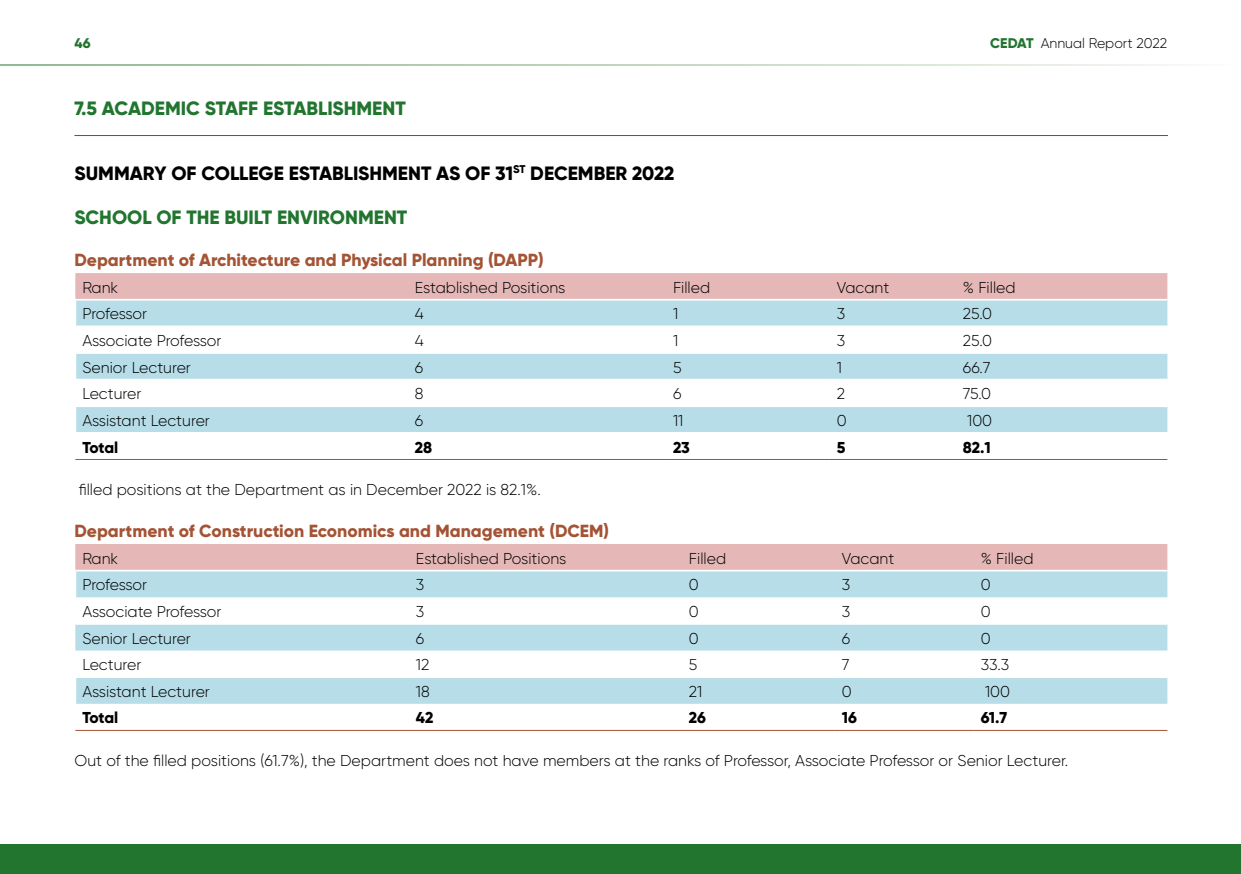
<style>
.page{position:relative;width:1241px;height:874px;background:#fff}
.page>*{position:absolute;margin:0;border:0;box-sizing:border-box;transform-origin:0 0}
.t1{font:800 19.25px "Gilroy";color:#21752f}
.t2{font:800 19.25px "Gilroy";color:#000}
.t3{font:800 17.5px "Gilroy";color:#a45334}
.t4{font:300 15.75px "Gilroy";color:#000}
.t5{font:800 15.75px "Gilroy";letter-spacing:-.01em;color:#000}
.t6{font:300 15.75px "Gilroy";letter-spacing:-.02em;color:#000}
.t7{font:300 14px "Gilroy";color:#000}
.t8{font:800 14px "Gilroy";color:#21752f}
.s1{font-weight:800;color:#21752f}
</style>
<div class="page">
<div style="left:0;top:843px;width:1240px;height:30px;background:#21752f"></div>
<hr style="left:74px;top:135px;width:1093px;height:1px;background:#21752f">
<div style="left:75px;top:273px;width:1092px;height:26px;background:#e5b8b7"></div>
<svg style="left:76px;top:300px;width:1091px;height:132px;fill:#b6dde8"></svg>
<hr style="left:74px;top:325px;width:334px;height:2px;background:#fff">
<hr style="left:408px;top:325px;width:258px;height:2px;background:#fff">
<hr style="left:666px;top:325px;width:163px;height:2px;background:#fff">
<hr style="left:829px;top:325px;width:126px;height:2px;background:#fff">
<hr style="left:955px;top:325px;width:212px;height:2px;background:#fff">
<hr style="left:74px;top:352px;width:334px;height:1px;background:#fff">
<hr style="left:408px;top:352px;width:258px;height:1px;background:#fff">
<hr style="left:666px;top:352px;width:163px;height:1px;background:#fff">
<hr style="left:829px;top:352px;width:126px;height:1px;background:#fff">
<hr style="left:955px;top:352px;width:212px;height:1px;background:#fff">
<hr style="left:74px;top:378px;width:334px;height:2px;background:#fff">
<hr style="left:408px;top:378px;width:258px;height:2px;background:#fff">
<hr style="left:666px;top:378px;width:163px;height:2px;background:#fff">
<hr style="left:829px;top:378px;width:126px;height:2px;background:#fff">
<hr style="left:955px;top:378px;width:212px;height:2px;background:#fff">
<hr style="left:74px;top:405px;width:334px;height:2px;background:#fff">
<hr style="left:408px;top:405px;width:258px;height:2px;background:#fff">
<hr style="left:666px;top:405px;width:163px;height:2px;background:#fff">
<hr style="left:829px;top:405px;width:126px;height:2px;background:#fff">
<hr style="left:955px;top:405px;width:212px;height:2px;background:#fff">
<hr style="left:75px;top:459px;width:333px;height:1px;background:#a45334">
<hr style="left:408px;top:459px;width:258px;height:1px;background:#a45334">
<hr style="left:666px;top:459px;width:163px;height:1px;background:#a45334">
<hr style="left:829px;top:459px;width:126px;height:1px;background:#a45334">
<hr style="left:955px;top:459px;width:212px;height:1px;background:#a45334">
<div style="left:75px;top:544px;width:1092px;height:25px;background:#e5b8b7"></div>
<svg style="left:75px;top:571px;width:1092px;height:132px;fill:#b6dde8"></svg>
<hr style="left:75px;top:729px;width:334px;height:1px;background:#a45334">
<hr style="left:409px;top:729px;width:273px;height:1px;background:#a45334">
<hr style="left:682px;top:729px;width:152px;height:1px;background:#a45334">
<hr style="left:834px;top:729px;width:139px;height:1px;background:#a45334">
<hr style="left:973px;top:729px;width:194px;height:1px;background:#a45334">
<hr style="left:74px;top:571px;width:2px;height:26px;background:#fff">
<hr style="left:75px;top:622px;width:334px;height:2px;background:#fff">
<hr style="left:409px;top:622px;width:273px;height:2px;background:#fff">
<hr style="left:682px;top:622px;width:152px;height:2px;background:#fff">
<hr style="left:834px;top:622px;width:139px;height:2px;background:#fff">
<hr style="left:973px;top:622px;width:194px;height:2px;background:#fff">
<hr style="left:74px;top:677px;width:2px;height:26px;background:#fff">
<hr style="left:74px;top:676px;width:335px;height:1px;background:#fff">
<hr style="left:409px;top:676px;width:273px;height:1px;background:#fff">
<hr style="left:682px;top:676px;width:152px;height:1px;background:#fff">
<hr style="left:834px;top:676px;width:139px;height:1px;background:#fff">
<hr style="left:973px;top:676px;width:194px;height:1px;background:#fff">
<p class="t8" style="left:74px;top:34px;width:18px">46</p>
<p class="t7" style="left:990px;top:34px;width:178px"><span class="s1">CEDAT</span> Annual Report 2022</p>
<p class="t1" style="left:74px;top:96px;width:333px">7.5 ACADEMIC STAFF ESTABLISHMENT</p>
<p class="t2" style="left:74px;top:161px;width:601px">SUMMARY OF COLLEGE ESTABLISHMENT AS OF 31<sup>ST</sup> DECEMBER 2022</p>
<p class="t1" style="left:74px;top:205px;width:334px">SCHOOL OF THE BUILT ENVIRONMENT</p>
<p class="t3" style="left:74px;top:249px;width:471px">Department of Architecture and Physical Planning (DAPP)</p>
<p class="t4" style="left:82px;top:277px;width:37px">Rank</p>
<p class="t4" style="left:415px;top:277px;width:152px">Established Positions</p>
<p class="t4" style="left:673px;top:277px;width:39px">Filled</p>
<p class="t4" style="left:836px;top:277px;width:54px">Vacant</p>
<p class="t4" style="left:962px;top:277px;width:54px">% Filled</p>
<p class="t6" style="left:82px;top:304px;width:66px">Professor</p>
<p class="t4" style="left:415px;top:304px;width:11px">4</p>
<p class="t4" style="left:673px;top:304px;width:7px">1</p>
<p class="t4" style="left:836px;top:304px;width:10px">3</p>
<p class="t4" style="left:962px;top:304px;width:31px">25.0</p>
<p class="t4" style="left:82px;top:330px;width:140px">Associate Professor</p>
<p class="t4" style="left:415px;top:330px;width:11px">4</p>
<p class="t4" style="left:673px;top:330px;width:7px">1</p>
<p class="t4" style="left:836px;top:330px;width:10px">3</p>
<p class="t4" style="left:962px;top:330px;width:31px">25.0</p>
<p class="t4" style="left:82px;top:357px;width:110px">Senior Lecturer</p>
<p class="t4" style="left:415px;top:357px;width:10px">6</p>
<p class="t4" style="left:673px;top:357px;width:10px">5</p>
<p class="t4" style="left:836px;top:357px;width:7px">1</p>
<p class="t4" style="left:962px;top:357px;width:29px">66.7</p>
<p class="t4" style="left:82px;top:384px;width:61px">Lecturer</p>
<p class="t4" style="left:415px;top:384px;width:10px">8</p>
<p class="t4" style="left:673px;top:384px;width:10px">6</p>
<p class="t4" style="left:836px;top:384px;width:10px">2</p>
<p class="t4" style="left:962px;top:384px;width:30px">75.0</p>
<p class="t4" style="left:82px;top:410px;width:129px">Assistant Lecturer</p>
<p class="t4" style="left:415px;top:410px;width:10px">6</p>
<p class="t4" style="left:673px;top:410px;width:12px">11</p>
<p class="t4" style="left:836px;top:410px;width:11px">0</p>
<p class="t4" style="left:967px;top:410px;width:27px">100</p>
<p class="t5" style="left:82px;top:437px;width:37px">Total</p>
<p class="t5" style="left:415px;top:437px;width:19px">28</p>
<p class="t5" style="left:673px;top:437px;width:18px">23</p>
<p class="t5" style="left:836px;top:437px;width:10px">5</p>
<p class="t5" style="left:962px;top:437px;width:30px">82.1</p>
<p class="t4" style="left:79px;top:479px;width:463px">filled positions at the Department as in December 2022 is 82.1%.</p>
<p class="t3" style="left:74px;top:519px;width:536px">Department of Construction Economics and Management (DCEM)</p>
<p class="t4" style="left:82px;top:548px;width:37px">Rank</p>
<p class="t4" style="left:416px;top:548px;width:152px">Established Positions</p>
<p class="t4" style="left:689px;top:548px;width:39px">Filled</p>
<p class="t4" style="left:841px;top:548px;width:54px">Vacant</p>
<p class="t4" style="left:980px;top:548px;width:54px">% Filled</p>
<p class="t6" style="left:82px;top:575px;width:66px">Professor</p>
<p class="t4" style="left:416px;top:575px;width:10px">3</p>
<p class="t4" style="left:689px;top:575px;width:11px">0</p>
<p class="t4" style="left:841px;top:575px;width:10px">3</p>
<p class="t4" style="left:980px;top:575px;width:11px">0</p>
<p class="t4" style="left:82px;top:601px;width:140px">Associate Professor</p>
<p class="t4" style="left:416px;top:601px;width:10px">3</p>
<p class="t4" style="left:689px;top:601px;width:11px">0</p>
<p class="t4" style="left:841px;top:601px;width:10px">3</p>
<p class="t4" style="left:980px;top:601px;width:11px">0</p>
<p class="t4" style="left:82px;top:628px;width:110px">Senior Lecturer</p>
<p class="t4" style="left:416px;top:628px;width:10px">6</p>
<p class="t4" style="left:689px;top:628px;width:11px">0</p>
<p class="t4" style="left:841px;top:628px;width:10px">6</p>
<p class="t4" style="left:980px;top:628px;width:11px">0</p>
<p class="t4" style="left:82px;top:654px;width:61px">Lecturer</p>
<p class="t4" style="left:416px;top:654px;width:15px">12</p>
<p class="t4" style="left:689px;top:654px;width:10px">5</p>
<p class="t4" style="left:841px;top:654px;width:9px">7</p>
<p class="t4" style="left:980px;top:654px;width:30px">33.3</p>
<p class="t4" style="left:82px;top:681px;width:129px">Assistant Lecturer</p>
<p class="t4" style="left:416px;top:681px;width:15px">18</p>
<p class="t4" style="left:689px;top:681px;width:15px">21</p>
<p class="t4" style="left:841px;top:681px;width:11px">0</p>
<p class="t4" style="left:984px;top:681px;width:27px">100</p>
<p class="t5" style="left:82px;top:707px;width:37px">Total</p>
<p class="t5" style="left:416px;top:707px;width:19px">42</p>
<p class="t5" style="left:689px;top:707px;width:19px">26</p>
<p class="t5" style="left:841px;top:707px;width:17px">16</p>
<p class="t5" style="left:980px;top:707px;width:28px">61.7</p>
<p class="t4" style="left:74px;top:750px;width:995px">Out of the filled positions (61.7%), the Department does not have members at the ranks of Professor, Associate Professor or Senior Lecturer.</p>
</div>
